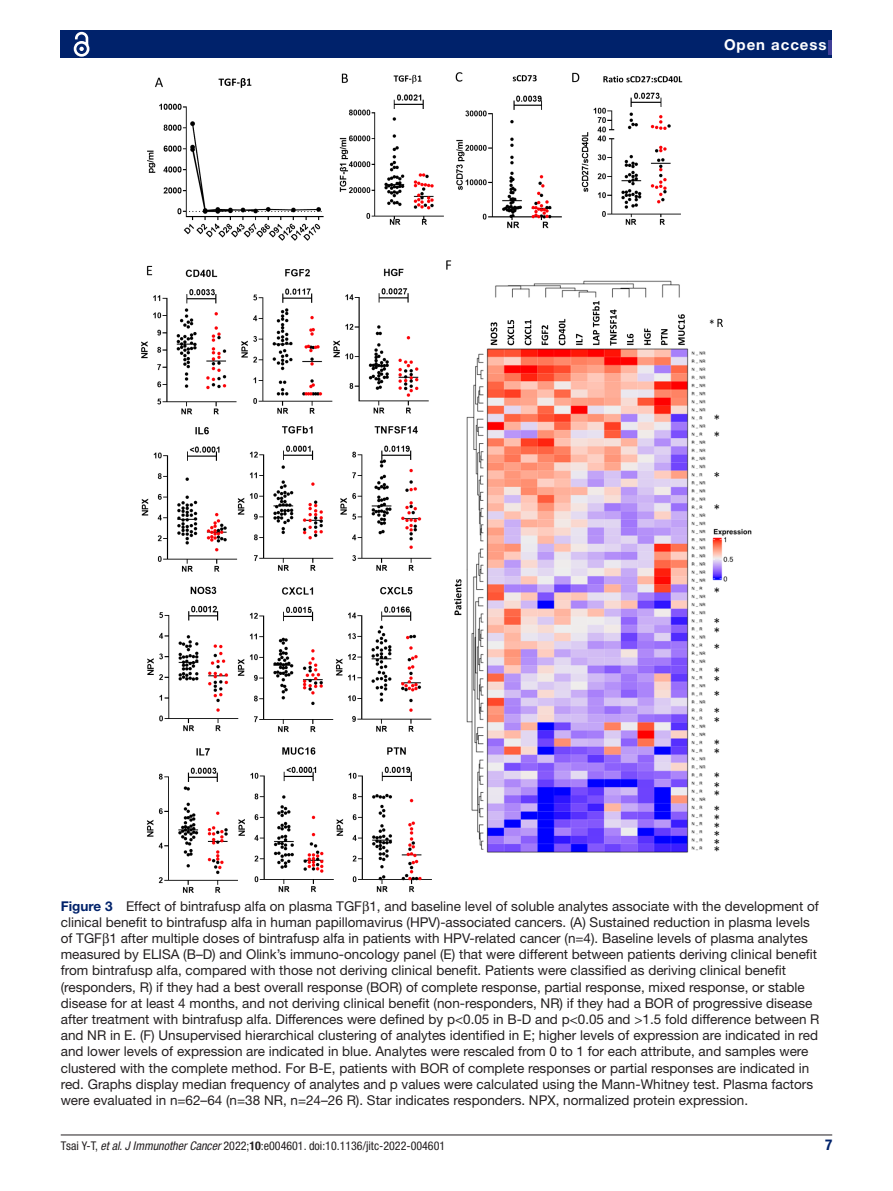
<style>
.page{position:relative;width:893px;height:1191px;background:#fff}
.page>*{position:absolute;margin:0;border:0;box-sizing:border-box;transform-origin:0 0}
.t1{font:700 15px "Helvetica Neue LT Std";letter-spacing:.065em;color:#fff}
.t2{font:700 condensed 15px "Helvetica Neue LT Std";color:#00226b}
.t3{font:13.5px/16.2px "Helvetica Neue LT Std";color:#231f20}
.t4{font:condensed 12px "Helvetica Neue LT Std";color:#231f20}
.s1{font-weight:700;color:#00226b}
.s2{font-style:italic}
.s3{font-weight:700}
</style>
<div class="page">
<hr style="left:61px;top:1134px;width:771px;height:1px;background:#231f20">
<div style="left:61px;top:31px;width:771px;height:27px;background:#00226b"></div>
<hr style="left:828px;top:40px;width:4px;height:15px;background:#414099">
<svg style="left:73px;top:31px;width:17px;height:26px"></svg>
<img style="left:141px;top:73px;width:611px;height:820px">
<p class="t1" style="left:724px;top:35px;width:104px">Open access</p>
<p class="t3" style="left:61px;top:897px;width:760px"><span class="s1">Figure 3</span> Effect of bintrafusp alfa on plasma TGF 1, and baseline level of soluble analytes associate with the development of clinical benefit to bintrafusp alfa in human papillomavirus (HPV)-associated cancers. (A) Sustained reduction in plasma levels of TGF 1 after multiple doses of bintrafusp alfa in patients with HPV-related cancer (n=4). Baseline levels of plasma analytes measured by ELISA (B–D) and Olink’s immuno-oncology panel (E) that were different between patients deriving clinical benefit from bintrafusp alfa, compared with those not deriving clinical benefit. Patients were classified as deriving clinical benefit (responders, R) if they had a best overall response (BOR) of complete response, partial response, mixed response, or stable disease for at least 4 months, and not deriving clinical benefit (non-responders, NR) if they had a BOR of progressive disease after treatment with bintrafusp alfa. Differences were defined by p&lt;0.05 in B-D and p&lt;0.05 and &gt;1.5 fold difference between R and NR in E. (F) Unsupervised hierarchical clustering of analytes identified in E; higher levels of expression are indicated in red and lower levels of expression are indicated in blue. Analytes were rescaled from 0 to 1 for each attribute, and samples were clustered with the complete method. For B-E, patients with BOR of complete responses or partial responses are indicated in red. Graphs display median frequency of analytes and p values were calculated using the Mann-Whitney test. Plasma factors were evaluated in n=62–64 (n=38 NR, n=24–26 R). Star indicates responders. NPX, normalized protein expression.</p>
<p class="t4" style="left:61px;top:1138px;width:386px">Tsai Y-T, <span class="s2">et al</span>. <span class="s2">J Immunother Cancer</span> 2022;<span class="s3">10</span>:e004601. doi:10.1136/jitc-2022-004601</p>
<p class="t2" style="left:825px;top:1135px;width:9px">7</p>
</div>
